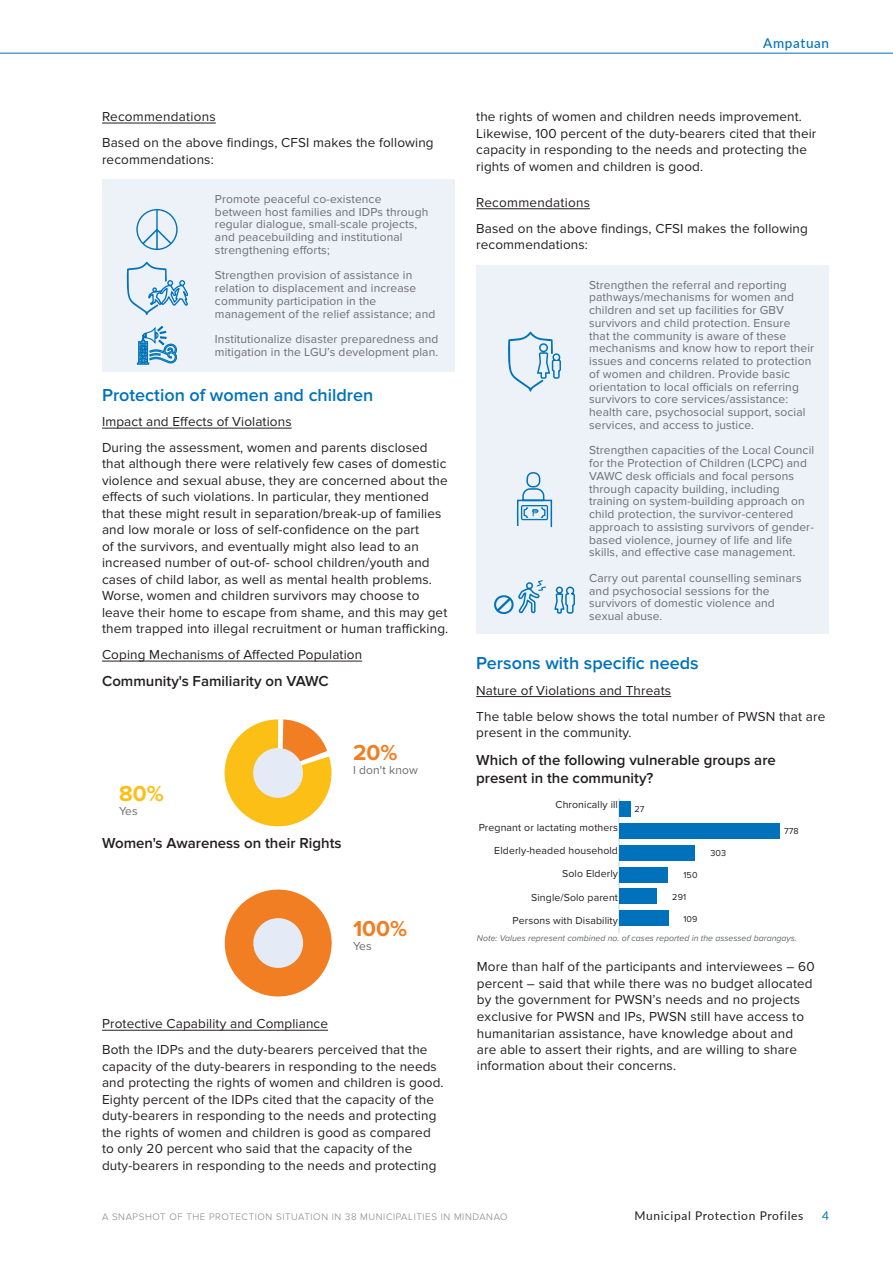
<style>
.page{position:relative;width:893px;height:1263px;background:#fff}
.page>*{position:absolute;margin:0;border:0;box-sizing:border-box;transform-origin:0 0}
.t1{font:700 22.5px "Proxima Nova";color:#f17e22}
.t2{font:700 22.5px "Proxima Nova";color:#fbbf16}
.t3{font:600 18px "Proxima Nova";color:#0072bc}
.t4{font:600 15px/18px "Proxima Nova";color:#231f20}
.t5{font:13.5px/16.5px "Proxima Nova";letter-spacing:.01em;color:#231f20}
.t6{font:500 13.5px "Lato";letter-spacing:.05em;color:#0072bc}
.t7{font:12px/12.8px "Proxima Nova";letter-spacing:.01em;color:#6c6d70}
.t8{font:12px "Lato";letter-spacing:.05em;color:#231f20}
.t9{font:12px "Lato";color:#0072b9}
.t10{font:10.5px "Proxima Nova";letter-spacing:.01em;color:#231f20}
.t11{font:300 9.75px "Proxima Nova";letter-spacing:.06em;color:#808285}
.t12{font:9px "Proxima Nova";letter-spacing:.01em;color:#231f20}
.t13{font:italic 8.7px "Proxima Nova";color:#656767}
</style>
<div class="page">
<div style="left:225px;top:889px;width:107px;height:107px;background:#f17e22;border-radius:50%"></div>
<div style="left:102px;top:180px;width:353px;height:192px;background:#edf2f9"></div>
<div style="left:476px;top:265px;width:353px;height:369px;background:#edf2f9"></div>
<hr style="left:102px;top:123px;width:114px;height:1px;background:#231f20">
<hr style="left:476px;top:208px;width:114px;height:1px;background:#231f20">
<hr style="left:102px;top:428px;width:190px;height:1px;background:#231f20">
<hr style="left:102px;top:661px;width:260px;height:1px;background:#231f20">
<hr style="left:102px;top:1030px;width:226px;height:1px;background:#231f20">
<svg style="left:225px;top:719px;width:106px;height:107px"></svg>
<div style="left:253px;top:748px;width:50px;height:50px;background:#e4ebf6;border-radius:50%"></div>
<div style="left:253px;top:918px;width:50px;height:50px;background:#e4ebf6;border-radius:50%"></div>
<hr style="left:476px;top:696px;width:195px;height:1px;background:#231f20">
<hr style="left:619px;top:798px;width:1px;height:135px;background:#d1d2d4">
<div style="left:619px;top:801px;width:11px;height:16px;background:#0072bc"></div>
<div style="left:619px;top:823px;width:161px;height:16px;background:#0072bc"></div>
<div style="left:619px;top:845px;width:76px;height:15px;background:#0072bc"></div>
<div style="left:619px;top:867px;width:49px;height:15px;background:#0072bc"></div>
<div style="left:619px;top:888px;width:37px;height:16px;background:#0072bc"></div>
<div style="left:619px;top:910px;width:49px;height:16px;background:#0072bc"></div>
<hr style="left:0;top:53px;width:893px;height:1px;background:#0072bc">
<svg style="left:136px;top:209px;width:42px;height:41px"></svg>
<svg style="left:127px;top:261px;width:60px;height:54px"></svg>
<svg style="left:136px;top:325px;width:42px;height:40px"></svg>
<svg style="left:516px;top:472px;width:37px;height:56px"></svg>
<svg style="left:508px;top:331px;width:53px;height:61px"></svg>
<svg style="left:494px;top:580px;width:81px;height:34px"></svg>
<p class="t5" style="left:102px;top:109px;width:115px">Recommendations</p>
<p class="t5" style="left:102px;top:135px;width:333px">Based on the above findings, CFSI makes the following recommendations:</p>
<p class="t7" style="left:215px;top:193px;width:215px">Promote peaceful co-existence between host families and IDPs through regular dialogue, small-scale projects, and peacebuilding and institutional strengthening efforts;</p>
<p class="t7" style="left:215px;top:269px;width:222px">Strengthen provision of assistance in relation to displacement and increase community participation in the management of the relief assistance; and</p>
<p class="t7" style="left:215px;top:333px;width:225px">Institutionalize disaster preparedness and mitigation in the LGU’s development plan.</p>
<p class="t3" style="left:102px;top:384px;width:273px">Protection of women and children</p>
<p class="t5" style="left:102px;top:414px;width:191px">Impact and Effects of Violations</p>
<p class="t5" style="left:102px;top:439px;width:348px">During the assessment, women and parents disclosed that although there were relatively few cases of domestic violence and sexual abuse, they are concerned about the effects of such violations. In particular, they mentioned that these might result in separation/break-up of families and low morale or loss of self-confidence on the part<br>of the survivors, and eventually might also lead to an increased number of out-of- school children/youth and cases of child labor, as well as mental health problems.<br>Worse, women and children survivors may choose to leave their home to escape from shame, and this may get them trapped into illegal recruitment or human trafficking.</p>
<p class="t5" style="left:102px;top:647px;width:262px">Coping Mechanisms of Affected Population</p>
<p class="t4" style="left:102px;top:672px;width:228px">Community's Familiarity on VAWC</p>
<p class="t2" style="left:119px;top:781px;width:46px">80%</p>
<p class="t7" style="left:119px;top:805px;width:20px">Yes</p>
<p class="t4" style="left:102px;top:834px;width:241px">Women's Awareness on their Rights</p>
<p class="t1" style="left:353px;top:740px;width:46px">20%</p>
<p class="t7" style="left:353px;top:764px;width:67px">I don't know</p>
<p class="t1" style="left:353px;top:915px;width:56px">100%</p>
<p class="t7" style="left:353px;top:940px;width:20px">Yes</p>
<p class="t5" style="left:102px;top:1016px;width:227px">Protective Capability and Compliance</p>
<p class="t5" style="left:102px;top:1041px;width:343px">Both the IDPs and the duty-bearers perceived that the capacity of the duty-bearers in responding to the needs and protecting the rights of women and children is good.<br>Eighty percent of the IDPs cited that the capacity of the duty-bearers in responding to the needs and protecting the rights of women and children is good as compared to only 20 percent who said that the capacity of the duty-bearers in responding to the needs and protecting</p>
<p class="t6" style="left:763px;top:33px;width:68px">Ampatuan</p>
<p class="t5" style="left:476px;top:109px;width:342px">the rights of women and children needs improvement.<br>Likewise, 100 percent of the duty-bearers cited that their capacity in responding to the needs and protecting the rights of women and children is good.</p>
<p class="t5" style="left:476px;top:194px;width:115px">Recommendations</p>
<p class="t5" style="left:476px;top:220px;width:333px">Based on the above findings, CFSI makes the following recommendations:</p>
<p class="t7" style="left:589px;top:278px;width:226px">Strengthen the referral and reporting pathways/mechanisms for women and children and set up facilities for GBV survivors and child protection. Ensure<br>that the community is aware of these mechanisms and know how to report their issues and concerns related to protection of women and children. Provide basic orientation to local officials on referring survivors to core services/assistance: health care, psychosocial support, social services, and access to justice.</p>
<p class="t7" style="left:589px;top:444px;width:227px">Strengthen capacities of the Local Council for the Protection of Children (LCPC) and VAWC desk officials and focal persons through capacity building, including training on system-building approach on child protection, the survivor-centered approach to assisting survivors of gender&shy;based violence, journey of life and life skills, and effective case management.</p>
<p class="t7" style="left:589px;top:572px;width:214px">Carry out parental counselling seminars and psychosocial sessions for the survivors of domestic violence and sexual abuse.</p>
<p class="t3" style="left:476px;top:653px;width:224px">Persons with specific needs</p>
<p class="t5" style="left:476px;top:682px;width:196px">Nature of Violations and Threats</p>
<p class="t5" style="left:476px;top:708px;width:350px">The table below shows the total number of PWSN that are present in the community.</p>
<p class="t4" style="left:476px;top:751px;width:301px">Which of the following vulnerable groups are present in the community?</p>
<p class="t10" style="left:555px;top:798px;width:64px">Chronically ill</p>
<p class="t10" style="left:479px;top:821px;width:141px">Pregnant or lactating mothers</p>
<p class="t10" style="left:494px;top:844px;width:125px">Elderly-headed household</p>
<p class="t10" style="left:562px;top:868px;width:57px">Solo Elderly</p>
<p class="t10" style="left:531px;top:891px;width:88px">Single/Solo parent</p>
<p class="t10" style="left:512px;top:914px;width:107px">Persons with Disability</p>
<p class="t12" style="left:634px;top:804px;width:12px">27</p>
<p class="t12" style="left:784px;top:826px;width:16px">778</p>
<p class="t12" style="left:710px;top:848px;width:17px">303</p>
<p class="t12" style="left:683px;top:870px;width:16px">150</p>
<p class="t12" style="left:672px;top:892px;width:15px">291</p>
<p class="t12" style="left:683px;top:914px;width:16px">109</p>
<p class="t13" style="left:477px;top:933px;width:322px">Note: Values represent combined no. of cases reported in the assessed barangays.</p>
<p class="t5" style="left:477px;top:959px;width:339px">More than half of the participants and interviewees – 60 percent – said that while there was no budget allocated by the government for PWSN’s needs and no projects exclusive for PWSN and IPs, PWSN still have access to humanitarian assistance, have knowledge about and are able to assert their rights, and are willing to share information about their concerns.</p>
<p class="t11" style="left:102px;top:1211px;width:407px">A SNAPSHOT OF THE PROTECTION SITUATION IN 38 MUNICIPALITIES IN MINDANAO</p>
<p class="t8" style="left:635px;top:1207px;width:170px">Municipal Protection Profiles</p>
<p class="t9" style="left:822px;top:1207px;width:8px">4</p>
</div>
